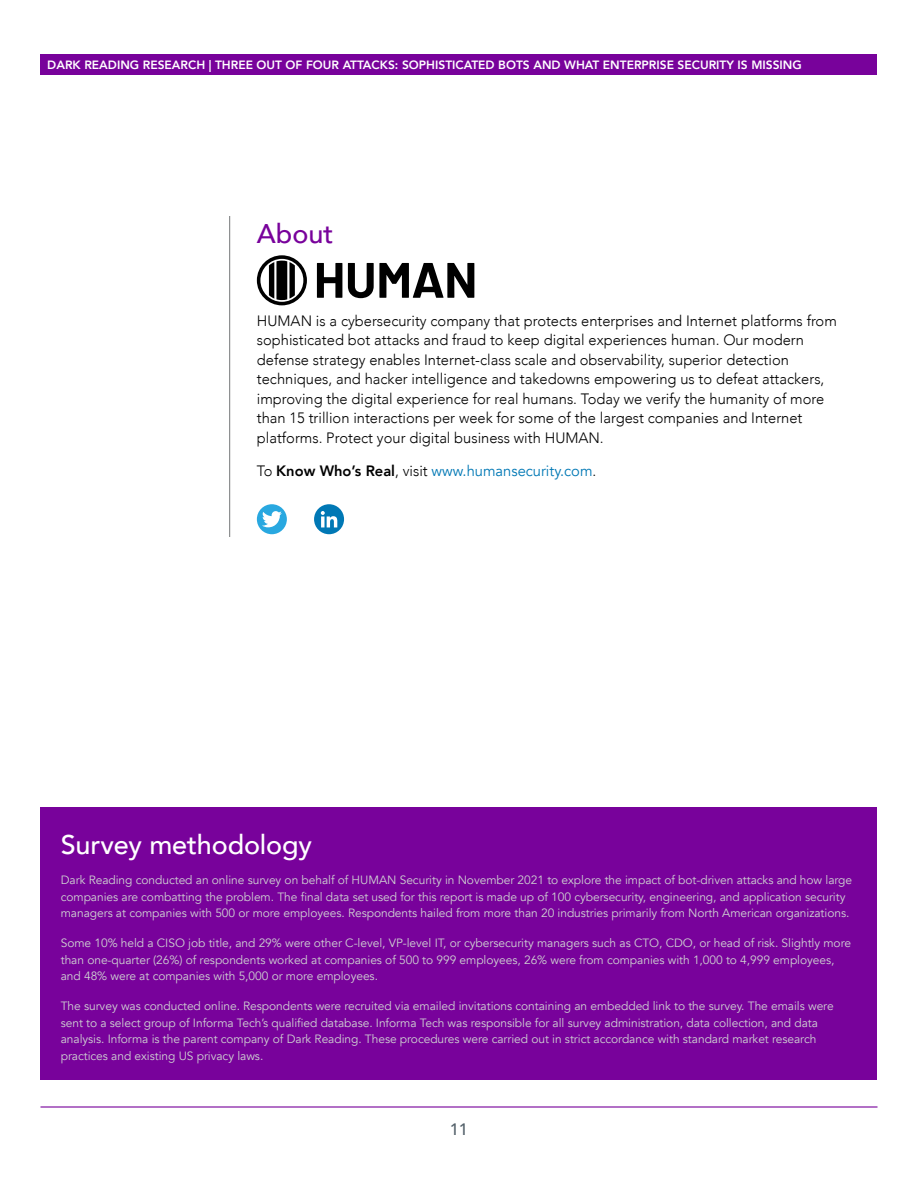
<style>
.page{position:relative;width:918px;height:1188px;background:#fff}
.page>*{position:absolute;margin:0;border:0;box-sizing:border-box;transform-origin:0 0}
.t1{font:500 27px "Avenir";letter-spacing:-.005em;color:#fff}
.t2{font:500 27px "Avenir";color:#78029b}
.t3{font:500 16.5px "Avenir";color:#536069}
.t4{font:300 15px/19.5px "Avenir";color:#000}
.t5{font:15px "Avenir";color:#0078b5}
.t6{font:12px/16.5px "Avenir";letter-spacing:-.005em;color:#cfd2d2}
.t7{font:800 12px "Avenir";color:#fff}
.s1{font-weight:300;color:#000}
.s2{font-weight:800;color:#000}
</style>
<div class="page">
<div style="left:40px;top:54px;width:838px;height:20px;background:#78029b"></div>
<hr style="left:40px;top:1106px;width:838px;height:2px;background:#78029b">
<div style="left:40px;top:807px;width:838px;height:273px;background:#78029b"></div>
<hr style="left:229px;top:216px;width:1px;height:321px;background:#757779">
<svg style="left:257px;top:255px;width:50px;height:50px"></svg>
<svg style="left:317px;top:263px;width:25px;height:35px"></svg>
<svg style="left:348px;top:263px;width:126px;height:35px"></svg>
<svg style="left:257px;top:504px;width:30px;height:30px"></svg>
<svg style="left:314px;top:504px;width:30px;height:30px"></svg>
<p class="t7" style="left:47px;top:55px;width:756px">DARK READING RESEARCH | THREE OUT OF FOUR ATTACKS: SOPHISTICATED BOTS AND WHAT ENTERPRISE SECURITY IS MISSING</p>
<h1 class="t2" style="left:257px;top:210px;width:78px">About</h1>
<p class="t4" style="left:257px;top:311px;width:582px">HUMAN is a cybersecurity company that protects enterprises and Internet platforms from sophisticated bot attacks and fraud to keep digital experiences human. Our modern defense strategy enables Internet-class scale and observability, superior detection techniques, and hacker intelligence and takedowns empowering us to defeat attackers, improving the digital experience for real humans. Today we verify the humanity of more than 15 trillion interactions per week for some of the largest companies and Internet platforms. Protect your digital business with HUMAN.</p>
<p class="t5" style="left:257px;top:461px;width:341px"><span class="s1">To</span> <span class="s2">Know Who’s Real</span><span class="s1">, visit</span> www.humansecurity.com<span class="s1">.</span></p>
<h1 class="t1" style="left:61px;top:821px;width:253px">Survey methodology</h1>
<p class="t6" style="left:61px;top:872px;width:793px">Dark Reading conducted an online survey on behalf of HUMAN Security in November 2021 to explore the impact of bot-driven attacks and how large companies are combatting the problem. The final data set used for this report is made up of 100 cybersecurity, engineering, and application security managers at companies with 500 or more employees. Respondents hailed from more than 20 industries primarily from North American organizations.</p>
<p class="t6" style="left:61px;top:935px;width:792px">Some 10% held a CISO job title, and 29% were other C-level, VP-level IT, or cybersecurity managers such as CTO, CDO, or head of risk. Slightly more than one-quarter (26%) of respondents worked at companies of 500 to 999 employees, 26% were from companies with 1,000 to 4,999 employees, and 48% were at companies with 5,000 or more employees.</p>
<p class="t6" style="left:61px;top:998px;width:774px">The survey was conducted online. Respondents were recruited via emailed invitations containing an embedded link to the survey. The emails were sent to a select group of Informa Tech’s qualified database. Informa Tech was responsible for all survey administration, data collection, and data analysis. Informa is the parent company of Dark Reading. These procedures were carried out in strict accordance with standard market research practices and existing US privacy laws.</p>
<h2 class="t3" style="left:450px;top:1115px;width:20px">11</h2>
</div>
